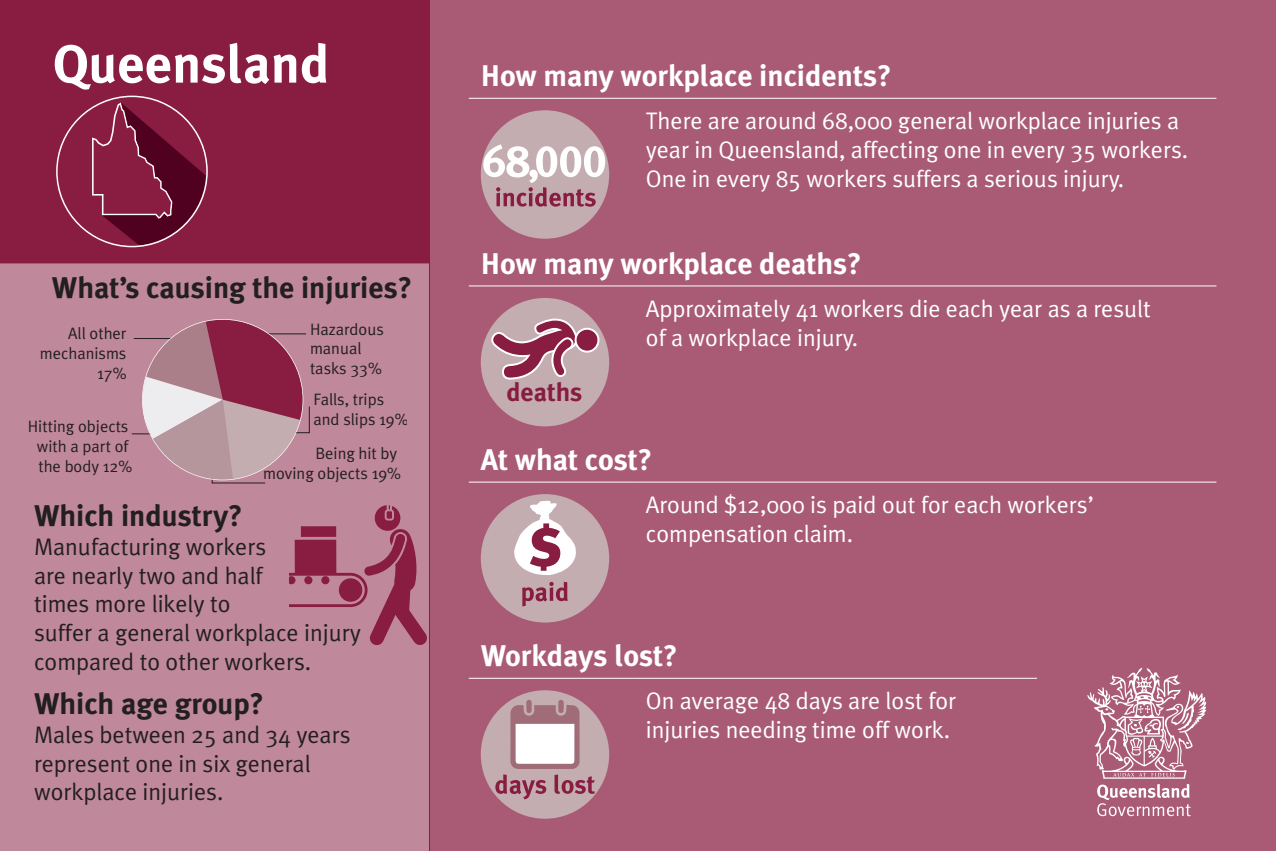
<style>
.page{position:relative;width:1276px;height:851px;background:#fff}
.page>*{position:absolute;margin:0;border:0;box-sizing:border-box;transform-origin:0 0}
.t1{font:700 53.7px "Meta Plus";color:#fff}
.t2{font:700 30px "Meta Plus";color:#fff}
.t3{font:700 30px "Meta Plus";color:#231f20}
.t4{font:700 25.8px "Meta Plus";color:#891c41}
.t5{font:24px/28.8px "Meta Plus Normal";color:#fff}
.t6{font:24px/28.8px "Meta Plus Normal";color:#231f20}
.t7{font:16.5px/19.8px "Meta Plus Normal";color:#231f20}
</style>
<div class="page">
<div style="left:429px;top:0;width:847px;height:850px;background:#a95b75"></div>
<svg style="left:1087px;top:667px;width:119px;height:149px"></svg>
<div style="left:0;top:0;width:429px;height:850px;background:#891c41"></div>
<div style="left:0;top:264px;width:429px;height:586px;background:#c0889b"></div>
<svg style="left:92px;top:102px;width:114px;height:143px"></svg>
<svg style="left:132px;top:319px;width:178px;height:164px"></svg>
<hr style="left:469px;top:98px;width:165px;height:1px;background:#fff">
<hr style="left:634px;top:98px;width:403px;height:1px;background:#fff">
<hr style="left:1037px;top:98px;width:179px;height:1px;background:#fff">
<hr style="left:469px;top:285px;width:165px;height:1px;background:#fff">
<hr style="left:634px;top:285px;width:403px;height:1px;background:#fff">
<hr style="left:1037px;top:285px;width:179px;height:1px;background:#fff">
<hr style="left:469px;top:481px;width:165px;height:1px;background:#fff">
<hr style="left:634px;top:481px;width:403px;height:1px;background:#fff">
<hr style="left:1037px;top:481px;width:179px;height:1px;background:#fff">
<hr style="left:469px;top:677px;width:165px;height:1px;background:#fff">
<hr style="left:634px;top:677px;width:403px;height:1px;background:#fff">
<div style="left:481px;top:110px;width:128px;height:129px;background:#c3adb1;border-radius:50%"></div>
<svg style="left:483px;top:144px;width:122px;height:63px"></svg>
<div style="left:481px;top:298px;width:128px;height:128px;background:#c3adb1;border-radius:50%"></div>
<svg style="left:490px;top:318px;width:111px;height:61px"></svg>
<div style="left:481px;top:494px;width:128px;height:128px;background:#c3adb1;border-radius:50%"></div>
<svg style="left:522px;top:581px;width:46px;height:25px"></svg>
<svg style="left:513px;top:500px;width:63px;height:75px"></svg>
<div style="left:481px;top:690px;width:128px;height:128px;background:#c3adb1;border-radius:50%"></div>
<svg style="left:495px;top:774px;width:51px;height:25px"></svg>
<svg style="left:554px;top:774px;width:41px;height:19px"></svg>
<svg style="left:510px;top:699px;width:69px;height:69px;background:#d2bbc1"></svg>
<svg style="left:289px;top:505px;width:138px;height:140px"></svg>
<h1 class="t1" style="left:53px;top:33px;width:278px">Queensland</h1>
<p class="t3" style="left:52px;top:270px;width:362px">What’s causing the injuries?</p>
<p class="t7" style="left:40px;top:323px;width:88px;text-align:right">All other mechanisms<br>17%</p>
<p class="t7" style="left:37px;top:416px;width:97px;text-indent:-9px">Hitting objects with a part of the body 12%</p>
<p class="t7" style="left:310px;top:319px;width:75px">Hazardous manual tasks 33%</p>
<p class="t7" style="left:313px;top:389px;width:96px">Falls, trips and slips 19%</p>
<p class="t7" style="left:263px;top:443px;width:139px;text-align:right">Being hit by<br>moving objects 19%</p>
<p class="t3" style="left:34px;top:498px;width:210px">Which industry?</p>
<p class="t6" style="left:34px;top:531px;width:328px">Manufacturing workers<br>are nearly two and half<br>times more likely to<br>suffer a general workplace injury compared to other workers.</p>
<p class="t3" style="left:34px;top:686px;width:232px">Which age group?</p>
<p class="t6" style="left:34px;top:719px;width:318px">Males between 25 and 34 years represent one in six general workplace injuries.</p>
<p class="t2" style="left:481px;top:58px;width:412px">How many workplace incidents?</p>
<p class="t5" style="left:646px;top:106px;width:544px">There are around 68,000 general workplace injuries a year in Queensland, affecting one in every 35 workers.<br>One in every 85 workers suffers a serious injury.</p>
<p class="t2" style="left:481px;top:246px;width:382px">How many workplace deaths?</p>
<p class="t4" style="left:506px;top:377px;width:78px">deaths</p>
<p class="t5" style="left:646px;top:294px;width:506px">Approximately 41 workers die each year as a result of a workplace injury.</p>
<p class="t2" style="left:481px;top:442px;width:173px">At what cost?</p>
<p class="t5" style="left:646px;top:490px;width:449px">Around $12,000 is paid out for each workers’ compensation claim.</p>
<p class="t2" style="left:481px;top:638px;width:198px">Workdays lost?</p>
<p class="t5" style="left:646px;top:686px;width:312px">On average 48 days are lost for injuries needing time off work.</p>
</div>
